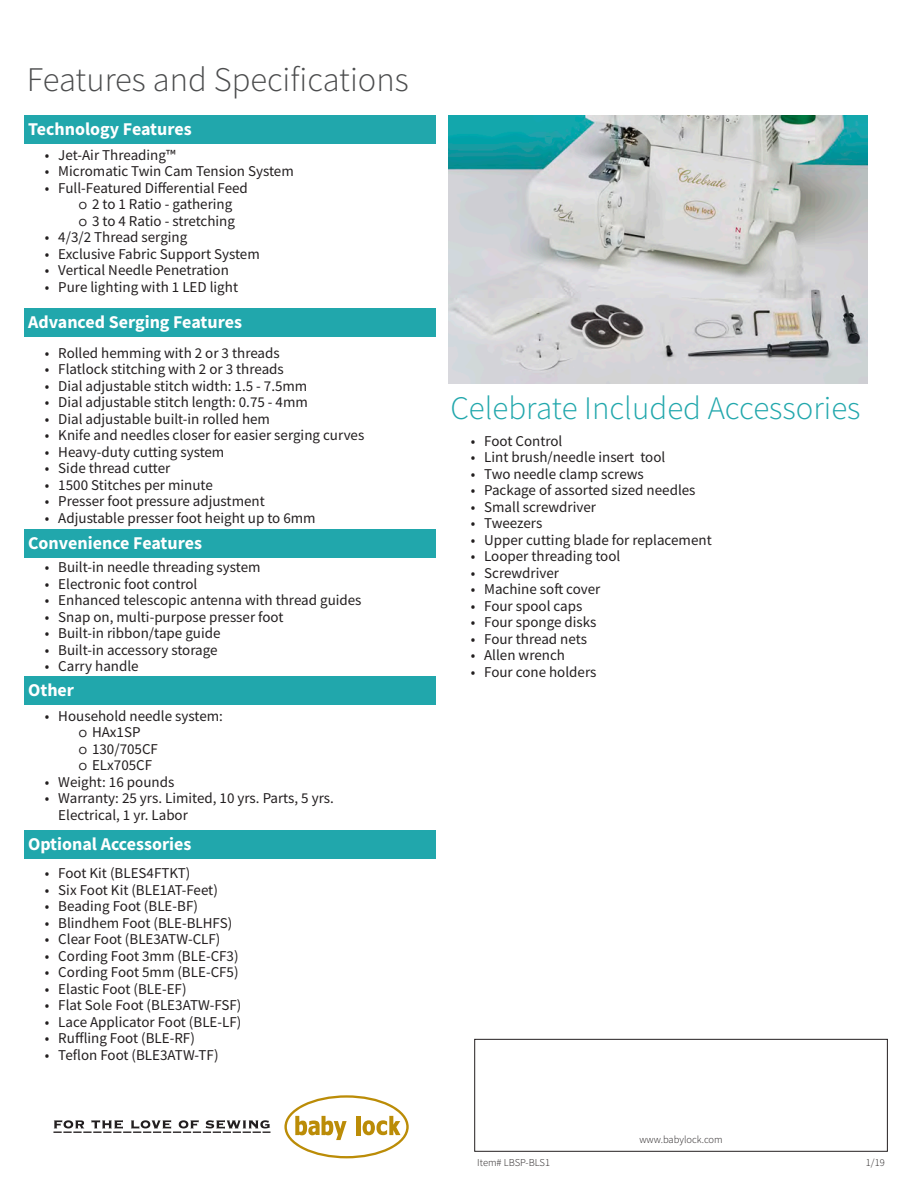
<style>
.page{position:relative;width:918px;height:1188px;background:#fff}
.page>*{position:absolute;margin:0;border:0;box-sizing:border-box;transform-origin:0 0}
.t1{font:300 34.5px "Source Sans Pro";color:#4b4c4d}
.t2{font:300 32.85px "Source Sans Pro";color:#21a7ac}
.t3{font:700 18px "Source Sans Pro";color:#fff}
.t4{font:15px/16.5px "Source Sans Pro";color:#231f20}
.t5{font:300 10.5px "Source Sans Pro";color:#231f20}
.s1{font-family:"Avenir"}
</style>
<div class="page">
<div style="left:474px;top:1039px;width:414px;height:113px;border:1px solid #231f20"></div>
<div style="left:25px;top:115px;width:411px;height:28px;background:#21a7ac"></div>
<div style="left:25px;top:309px;width:411px;height:28px;background:#21a7ac"></div>
<div style="left:25px;top:530px;width:411px;height:28px;background:#21a7ac"></div>
<div style="left:25px;top:676px;width:411px;height:28px;background:#21a7ac"></div>
<div style="left:25px;top:831px;width:411px;height:28px;background:#21a7ac"></div>
<svg style="left:284px;top:1095px;width:125px;height:63px"></svg>
<svg style="left:53px;top:1120px;width:217px;height:13px"></svg>
<img style="left:448px;top:116px;width:420px;height:268px">
<p class="t1" style="left:27px;top:59px;width:383px">Features and Specifications</p>
<p class="t3" style="left:28px;top:116px;width:165px">Technology Features</p>
<p class="t4" style="left:45px;top:146px;width:132px">• Jet-Air Threading™</p>
<p class="t4" style="left:45px;top:163px;width:250px">• Micromatic Twin Cam Tension System</p>
<p class="t4" style="left:45px;top:179px;width:205px">• Full-Featured Differential Feed</p>
<p class="t4" style="left:79px;top:196px;width:155px"><span class="s1">o</span> 2 to 1 Ratio - gathering</p>
<p class="t4" style="left:79px;top:212px;width:158px"><span class="s1">o</span> 3 to 4 Ratio - stretching</p>
<p class="t4" style="left:45px;top:229px;width:144px">• 4/3/2 Thread serging</p>
<p class="t4" style="left:45px;top:245px;width:217px">• Exclusive Fabric Support System</p>
<p class="t4" style="left:45px;top:262px;width:186px">• Vertical Needle Penetration</p>
<p class="t4" style="left:45px;top:278px;width:195px">• Pure lighting with 1 LED light</p>
<p class="t3" style="left:28px;top:310px;width:215px">Advanced Serging Features</p>
<p class="t4" style="left:45px;top:344px;width:236px">• Rolled hemming with 2 or 3 threads</p>
<p class="t4" style="left:45px;top:361px;width:241px">• Flatlock stitching with 2 or 3 threads</p>
<p class="t4" style="left:45px;top:377px;width:264px">• Dial adjustable stitch width: 1.5 - 7.5mm</p>
<p class="t4" style="left:45px;top:394px;width:265px">• Dial adjustable stitch length: 0.75 - 4mm</p>
<p class="t4" style="left:45px;top:410px;width:227px">• Dial adjustable built-in rolled hem</p>
<p class="t4" style="left:45px;top:427px;width:321px">• Knife and needles closer for easier serging curves</p>
<p class="t4" style="left:45px;top:443px;width:181px">• Heavy-duty cutting system</p>
<p class="t4" style="left:45px;top:460px;width:127px">• Side thread cutter</p>
<p class="t4" style="left:45px;top:476px;width:170px">• 1500 Stitches per minute</p>
<p class="t4" style="left:45px;top:493px;width:222px">• Presser foot pressure adjustment</p>
<p class="t4" style="left:45px;top:509px;width:272px">• Adjustable presser foot height up to 6mm</p>
<p class="t3" style="left:28px;top:531px;width:175px">Convenience Features</p>
<p class="t4" style="left:45px;top:559px;width:217px">• Built-in needle threading system</p>
<p class="t4" style="left:45px;top:575px;width:154px">• Electronic foot control</p>
<p class="t4" style="left:45px;top:592px;width:318px">• Enhanced telescopic antenna with thread guides</p>
<p class="t4" style="left:45px;top:608px;width:240px">• Snap on, multi-purpose presser foot</p>
<p class="t4" style="left:45px;top:625px;width:177px">• Built-in ribbon/tape guide</p>
<p class="t4" style="left:45px;top:641px;width:174px">• Built-in accessory storage</p>
<p class="t4" style="left:45px;top:658px;width:95px">• Carry handle</p>
<p class="t3" style="left:28px;top:677px;width:47px">Other</p>
<p class="t4" style="left:45px;top:707px;width:180px">• Household needle system:</p>
<p class="t4" style="left:79px;top:724px;width:64px"><span class="s1">o</span> HAx1SP</p>
<p class="t4" style="left:79px;top:740px;width:81px"><span class="s1">o</span> 130/705CF</p>
<p class="t4" style="left:79px;top:757px;width:75px"><span class="s1">o</span> ELx705CF</p>
<p class="t4" style="left:45px;top:773px;width:131px">• Weight: 16 pounds</p>
<p class="t4" style="left:58px;top:790px;width:277px;text-indent:-13px">• Warranty: 25 yrs. Limited, 10 yrs. Parts, 5 yrs.<br>Electrical, 1 yr. Labor</p>
<p class="t3" style="left:28px;top:832px;width:165px">Optional Accessories</p>
<p class="t4" style="left:45px;top:865px;width:147px">• Foot Kit (BLES4FTKT)</p>
<p class="t4" style="left:45px;top:881px;width:175px">• Six Foot Kit (BLE1AT-Feet)</p>
<p class="t4" style="left:45px;top:898px;width:155px">• Beading Foot (BLE-BF)</p>
<p class="t4" style="left:45px;top:914px;width:189px">• Blindhem Foot (BLE-BLHFS)</p>
<p class="t4" style="left:45px;top:931px;width:177px">• Clear Foot (BLE3ATW-CLF)</p>
<p class="t4" style="left:45px;top:947px;width:195px">• Cording Foot 3mm (BLE-CF3)</p>
<p class="t4" style="left:45px;top:964px;width:195px">• Cording Foot 5mm (BLE-CF5)</p>
<p class="t4" style="left:45px;top:980px;width:143px">• Elastic Foot (BLE-EF)</p>
<p class="t4" style="left:45px;top:997px;width:198px">• Flat Sole Foot (BLE3ATW-FSF)</p>
<p class="t4" style="left:45px;top:1013px;width:198px">• Lace Applicator Foot (BLE-LF)</p>
<p class="t4" style="left:45px;top:1030px;width:152px">• Ruffling Foot (BLE-RF)</p>
<p class="t4" style="left:45px;top:1046px;width:175px">• Teflon Foot (BLE3ATW-TF)</p>
<p class="t2" style="left:450px;top:388px;width:412px">Celebrate Included Accessories</p>
<p class="t4" style="left:471px;top:433px;width:93px">• Foot Control</p>
<p class="t4" style="left:471px;top:449px;width:196px">• Lint brush/needle insert tool</p>
<p class="t4" style="left:471px;top:466px;width:175px">• Two needle clamp screws</p>
<p class="t4" style="left:471px;top:482px;width:226px">• Package of assorted sized needles</p>
<p class="t4" style="left:471px;top:499px;width:127px">• Small screwdriver</p>
<p class="t4" style="left:471px;top:515px;width:73px">• Tweezers</p>
<p class="t4" style="left:471px;top:532px;width:243px">• Upper cutting blade for replacement</p>
<p class="t4" style="left:471px;top:548px;width:151px">• Looper threading tool</p>
<p class="t4" style="left:471px;top:565px;width:90px">• Screwdriver</p>
<p class="t4" style="left:471px;top:581px;width:131px">• Machine soft cover</p>
<p class="t4" style="left:471px;top:598px;width:113px">• Four spool caps</p>
<p class="t4" style="left:471px;top:614px;width:127px">• Four sponge disks</p>
<p class="t4" style="left:471px;top:631px;width:118px">• Four thread nets</p>
<p class="t4" style="left:471px;top:647px;width:96px">• Allen wrench</p>
<p class="t4" style="left:471px;top:664px;width:127px">• Four cone holders</p>
<p class="t5" style="left:639px;top:1134px;width:85px">www.babylock.com</p>
<p class="t5" style="left:477px;top:1156px;width:74px">Item# LBSP-BLS1</p>
<p class="t5" style="left:866px;top:1156px;width:20px">1/19</p>
</div>
